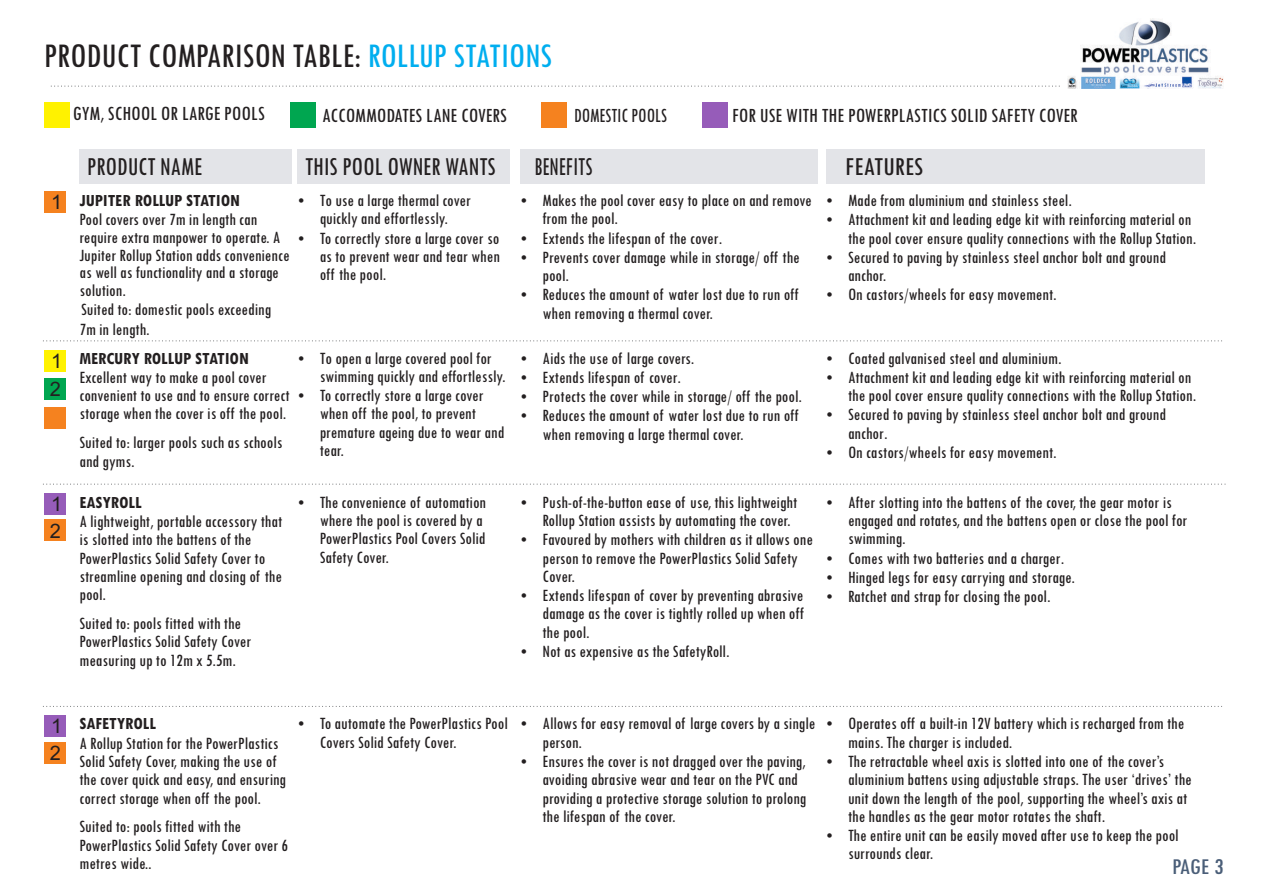
<style>
.page{position:relative;width:1263px;height:893px;background:#fff}
.page>*{position:absolute;margin:0;border:0;box-sizing:border-box;transform-origin:0 0}
.t1{font:condensed 36px "Tw Cen";color:#231f20}
.t2{font:condensed 27px "Tw Cen";color:#231f20;scale:.94 1}
.t3{font:condensed 27px "Tw Cen";color:#231f20;scale:.82 1}
.t4{font:condensed 27px "Tw Cen";color:#231f20;scale:1.04 1}
.t5{font:condensed 23.55px "Tw Cen";color:#4a5e78;scale:1.12 1}
.t6{font:condensed 21px "Tw Cen";color:#231f20}
.t7{font:condensed 21px "Tw Cen";color:#231f20;scale:.88 1}
.t8{font:19.95px/28.2px "Arial";color:#231f20}
.t9{font:condensed 18px/18.3px "Tw Cen";color:#231f20}
.t10{font:700 condensed 18px "Tw Cen";color:#231f20}
.s1{color:#00aeef}
</style>
<div class="page">
<svg style="left:43px;top:340px;width:1179px;height:1px"></svg>
<svg style="left:43px;top:484px;width:1183px;height:1px"></svg>
<div style="left:79px;top:150px;width:213px;height:34px;background:#e3e4e8"></div>
<div style="left:298px;top:150px;width:212px;height:34px;background:#e3e4e8"></div>
<div style="left:520px;top:150px;width:298px;height:34px;background:#e3e4e8"></div>
<div style="left:826px;top:150px;width:378px;height:34px;background:#e3e4e8"></div>
<svg style="left:43px;top:706px;width:1179px;height:1px"></svg>
<div style="left:44px;top:407px;width:22px;height:21px;background:#f5821f"></div>
<div style="left:702px;top:102px;width:26px;height:26px;background:#965cb9"></div>
<div style="left:541px;top:102px;width:26px;height:26px;background:#f5821f"></div>
<div style="left:44px;top:102px;width:26px;height:26px;background:#fff200"></div>
<div style="left:290px;top:102px;width:26px;height:26px;background:#00a650"></div>
<svg style="left:51px;top:86px;width:1009px;height:1px"></svg>
<div style="left:44px;top:191px;width:22px;height:21px;background:#f5821f"></div>
<div style="left:44px;top:350px;width:22px;height:22px;background:#fff200"></div>
<div style="left:44px;top:379px;width:22px;height:21px;background:#00a650"></div>
<div style="left:44px;top:493px;width:22px;height:21px;background:#965cb9"></div>
<div style="left:44px;top:715px;width:21px;height:21px;background:#965cb9"></div>
<div style="left:44px;top:520px;width:21px;height:21px;background:#f5821f"></div>
<div style="left:44px;top:742px;width:21px;height:21px;background:#f5821f"></div>
<img style="left:1067px;top:19px;width:156px;height:70px">
<h1 class="t1" style="left:44px;top:44px;width:509px">PRODUCT COMPARISON TABLE: <span class="s1">ROLLUP STATIONS</span></h1>
<p class="t6" style="left:73px;top:107px;width:193px">GYM, SCHOOL OR LARGE POOLS</p>
<p class="t6" style="left:322px;top:108px;width:186px">ACCOMMODATES LANE COVERS</p>
<p class="t7" style="left:574px;top:108px;width:107px">DOMESTIC POOLS</p>
<p class="t6" style="left:732px;top:108px;width:347px">FOR USE WITH THE POWERPLASTICS SOLID SAFETY COVER</p>
<p class="t8" style="left:51px;top:190px;width:13px">1</p>
<h2 class="t2" style="left:87px;top:157px;width:124px">PRODUCT NAME</h2>
<h2 class="t2" style="left:305px;top:157px;width:204px">THIS POOL OWNER WANTS</h2>
<h2 class="t3" style="left:534px;top:157px;width:72px">BENEFITS</h2>
<h2 class="t4" style="left:845px;top:157px;width:77px">FEATURES</h2>
<p class="t10" style="left:79px;top:194px;width:162px">JUPITER ROLLUP STATION</p>
<p class="t9" style="left:79px;top:212px;width:212px">Pool covers over 7m in length can require extra manpower to operate. A<br>Jupiter Rollup Station adds convenience as well as functionality and a storage solution.<br>Suited to: domestic pools exceeding<br>7m in length.</p>
<p class="t9" style="left:320px;top:193px;width:182px">To use a large thermal cover quickly and effortlessly.<br>To correctly store a large cover so as to prevent wear and tear when off the pool.</p>
<p class="t9" style="left:542px;top:192px;width:271px;line-height:18.8px">Makes the pool cover easy to place on and remove from the pool.<br>Extends the lifespan of the cover.<br>Prevents cover damage while in storage/ off the pool.<br>Reduces the amount of water lost due to run off when removing a thermal cover.</p>
<p class="t9" style="left:848px;top:192px;width:350px;line-height:18.9px">Made from aluminium and stainless steel.<br>Attachment kit and leading edge kit with reinforcing material on the pool cover ensure quality connections with the Rollup Station.<br>Secured to paving by stainless steel anchor bolt and ground anchor.<br>On castors/wheels for easy movement.</p>
<p class="t8" style="left:50px;top:349px;width:14px">1<br>2</p>
<p class="t10" style="left:79px;top:352px;width:171px">MERCURY ROLLUP STATION</p>
<p class="t9" style="left:79px;top:369px;width:211px">Excellent way to make a pool cover convenient to use and to ensure correct storage when the cover is off the pool.</p>
<p class="t9" style="left:79px;top:435px;width:204px">Suited to: larger pools such as schools and gyms.</p>
<p class="t9" style="left:320px;top:350px;width:187px">To open a large covered pool for swimming quickly and effortlessly.<br>To correctly store a large cover when off the pool, to prevent premature ageing due to wear and tear.</p>
<p class="t9" style="left:542px;top:350px;width:261px;line-height:19px">Aids the use of large covers.<br>Extends lifespan of cover.<br>Protects the cover while in storage/ off the pool.<br>Reduces the amount of water lost due to run off when removing a large thermal cover.</p>
<p class="t9" style="left:848px;top:350px;width:350px;line-height:18.9px">Coated galvanised steel and aluminium.<br>Attachment kit and leading edge kit with reinforcing material on the pool cover ensure quality connections with the Rollup Station.<br>Secured to paving by stainless steel anchor bolt and ground anchor.<br>On castors/wheels for easy movement.</p>
<p class="t8" style="left:51px;top:491px;width:13px">1</p>
<p class="t8" style="left:50px;top:518px;width:13px">2</p>
<p class="t10" style="left:79px;top:496px;width:64px">EASYROLL</p>
<p class="t9" style="left:79px;top:514px;width:204px">A lightweight, portable accessory that is slotted into the battens of the<br>PowerPlastics Solid Safety Cover to streamline opening and closing of the pool.</p>
<p class="t9" style="left:79px;top:616px;width:173px">Suited to: pools fitted with the<br>PowerPlastics Solid Safety Cover measuring up to 12m x 5.5m.</p>
<p class="t9" style="left:320px;top:494px;width:168px">The convenience of automation where the pool is covered by a<br>PowerPlastics Pool Covers Solid<br>Safety Cover.</p>
<p class="t9" style="left:542px;top:494px;width:272px">Push-of-the-button ease of use, this lightweight Rollup Station assists by automating the cover.<br>Favoured by mothers with children as it allows one person to remove the PowerPlastics Solid Safety Cover.<br>Extends lifespan of cover by preventing abrasive damage as the cover is tightly rolled up when off the pool.<br>Not as expensive as the SafetyRoll.</p>
<p class="t9" style="left:848px;top:494px;width:341px;line-height:18.9px">After slotting into the battens of the cover, the gear motor is engaged and rotates, and the battens open or close the pool for swimming.<br>Comes with two batteries and a charger.<br>Hinged legs for easy carrying and storage.<br>Ratchet and strap for closing the pool.</p>
<p class="t8" style="left:51px;top:714px;width:13px">1</p>
<p class="t8" style="left:50px;top:741px;width:13px">2</p>
<p class="t10" style="left:79px;top:718px;width:78px">SAFETYROLL</p>
<p class="t9" style="left:79px;top:735px;width:208px">A Rollup Station for the PowerPlastics Solid Safety Cover, making the use of the cover quick and easy, and ensuring correct storage when off the pool.</p>
<p class="t9" style="left:79px;top:819px;width:210px">Suited to: pools fitted with the<br>PowerPlastics Solid Safety Cover over 6 metres wide..</p>
<p class="t9" style="left:320px;top:716px;width:190px">To automate the PowerPlastics Pool<br>Covers Solid Safety Cover.</p>
<p class="t9" style="left:542px;top:716px;width:274px">Allows for easy removal of large covers by a single person.<br>Ensures the cover is not dragged over the paving, avoiding abrasive wear and tear on the PVC and providing a protective storage solution to prolong the lifespan of the cover.</p>
<p class="t9" style="left:848px;top:716px;width:345px">Operates off a built-in 12V battery which is recharged from the mains. The charger is included.<br>The retractable wheel axis is slotted into one of the cover’s aluminium battens using adjustable straps. The user ‘drives’ the unit down the length of the pool, supporting the wheel’s axis at the handles as the gear motor rotates the shaft.<br>The entire unit can be easily moved after use to keep the pool surrounds clear.</p>
<h3 class="t5" style="left:1172px;top:858px;width:48px">PAGE 3</h3>
</div>
